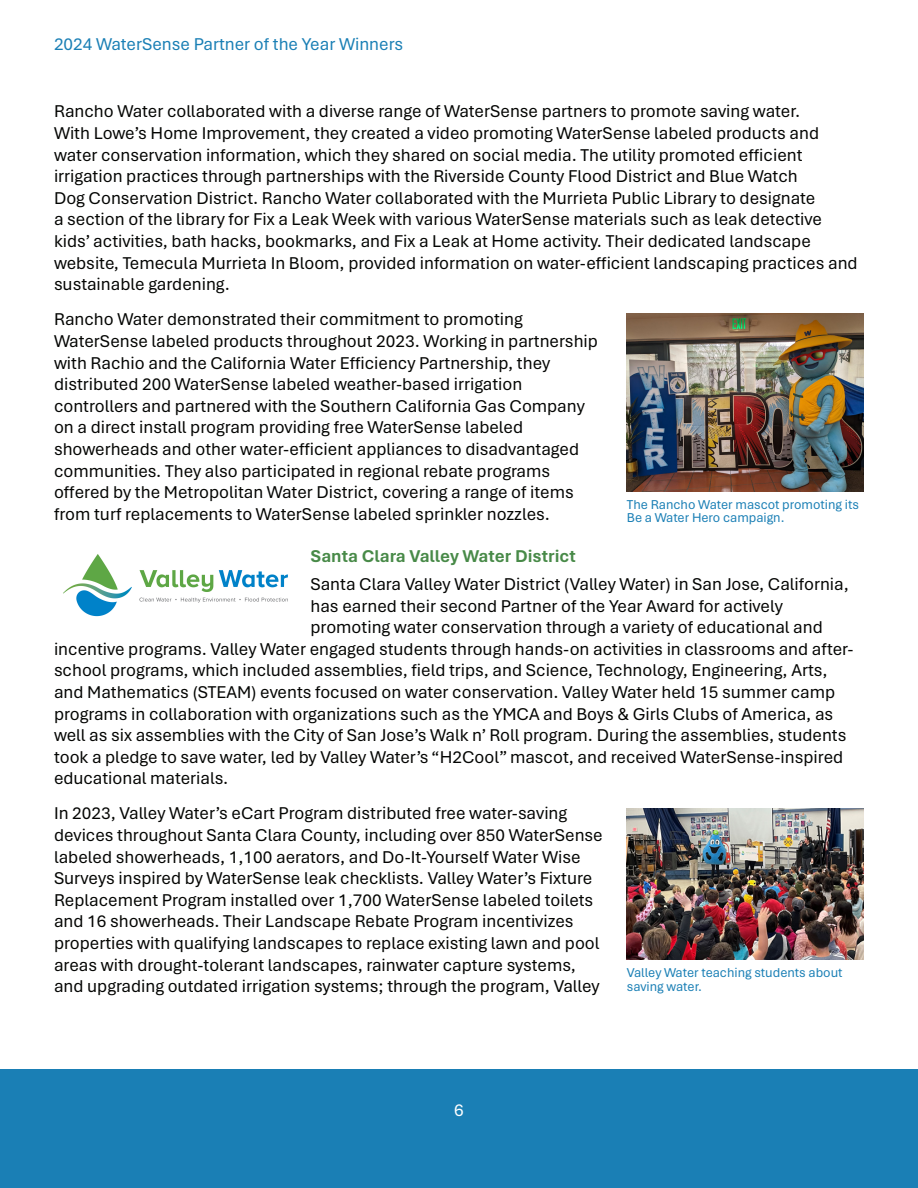
<style>
.page{position:relative;width:918px;height:1188px;background:#fff}
.page>*{position:absolute;margin:0;border:0;box-sizing:border-box;transform-origin:0 0}
.t1{font:18px/21.6px "Aptos";color:#040503}
.t2{font:18px "Aptos";color:#1a7fb5}
.t3{font:700 18px "Aptos";color:#488a48}
.t4{font:18px "Aptos";color:#fff}
.t5{font:13.5px/13.5px "Aptos";color:#1a7fb5}
</style>
<div class="page">
<div style="left:0;top:1069px;width:918px;height:119px;background:#1a7fb5"></div>
<img style="left:627px;top:313px;width:236px;height:178px">
<img style="left:63px;top:554px;width:225px;height:63px">
<img style="left:627px;top:809px;width:236px;height:151px">
<p class="t2" style="left:54px;top:32px;width:351px">2024 WaterSense Partner of the Year Winners</p>
<p class="t1" style="left:54px;top:100px;width:805px">Rancho Water collaborated with a diverse range of WaterSense partners to promote saving water.<br>With Lowe’s Home Improvement, they created a video promoting WaterSense labeled products and water conservation information, which they shared on social media. The utility promoted efficient irrigation practices through partnerships with the Riverside County Flood District and Blue Watch<br>Dog Conservation District. Rancho Water collaborated with the Murrieta Public Library to designate<br>a section of the library for Fix a Leak Week with various WaterSense materials such as leak detective kids’ activities, bath hacks, bookmarks, and Fix a Leak at Home activity. Their dedicated landscape website, Temecula Murrieta In Bloom, provided information on water-efficient landscaping practices and sustainable gardening.</p>
<p class="t1" style="left:54px;top:308px;width:546px">Rancho Water demonstrated their commitment to promoting WaterSense labeled products throughout 2023. Working in partnership with Rachio and the California Water Efficiency Partnership, they distributed 200 WaterSense labeled weather-based irrigation controllers and partnered with the Southern California Gas Company on a direct install program providing free WaterSense labeled showerheads and other water-efficient appliances to disadvantaged communities. They also participated in regional rebate programs offered by the Metropolitan Water District, covering a range of items from turf replacements to WaterSense labeled sprinkler nozzles.</p>
<p class="t3" style="left:310px;top:543px;width:267px">Santa Clara Valley Water District</p>
<p class="t1" style="left:310px;top:572px;width:540px">Santa Clara Valley Water District (Valley Water) in San Jose, California,</p>
<p class="t1" style="left:310px;top:594px;width:474px">has earned their second Partner of the Year Award for actively</p>
<p class="t1" style="left:310px;top:616px;width:514px">promoting water conservation through a variety of educational and</p>
<p class="t1" style="left:54px;top:637px;width:801px">incentive programs. Valley Water engaged students through hands-on activities in classrooms and after-</p>
<p class="t1" style="left:54px;top:659px;width:775px">school programs, which included assemblies, field trips, and Science, Technology, Engineering, Arts,</p>
<p class="t1" style="left:54px;top:680px;width:783px">and Mathematics (STEAM) events focused on water conservation. Valley Water held 15 summer camp</p>
<p class="t1" style="left:54px;top:702px;width:781px">programs in collaboration with organizations such as the YMCA and Boys &amp; Girls Clubs of America, as</p>
<p class="t1" style="left:54px;top:724px;width:794px">well as six assemblies with the City of San Jose’s Walk n’ Roll program. During the assemblies, students</p>
<p class="t1" style="left:54px;top:745px;width:791px">took a pledge to save water, led by Valley Water’s “H2Cool” mascot, and received WaterSense-inspired</p>
<p class="t1" style="left:54px;top:767px;width:176px">educational materials.</p>
<p class="t1" style="left:54px;top:802px;width:550px">In 2023, Valley Water’s eCart Program distributed free water-saving devices throughout Santa Clara County, including over 850 WaterSense labeled showerheads, 1,100 aerators, and Do-It-Yourself Water Wise Surveys inspired by WaterSense leak checklists. Valley Water’s Fixture Replacement Program installed over 1,700 WaterSense labeled toilets and 16 showerheads. Their Landscape Rebate Program incentivizes properties with qualifying landscapes to replace existing lawn and pool areas with drought-tolerant landscapes, rainwater capture systems, and upgrading outdated irrigation systems; through the program, Valley</p>
<p class="t5" style="left:627px;top:497px;width:234px">The Rancho Water mascot promoting its<br>Be a Water Hero campaign.</p>
<p class="t5" style="left:627px;top:966px;width:217px">Valley Water teaching students about saving water.</p>
<p class="t4" style="left:454px;top:1098px;width:11px">6</p>
</div>
